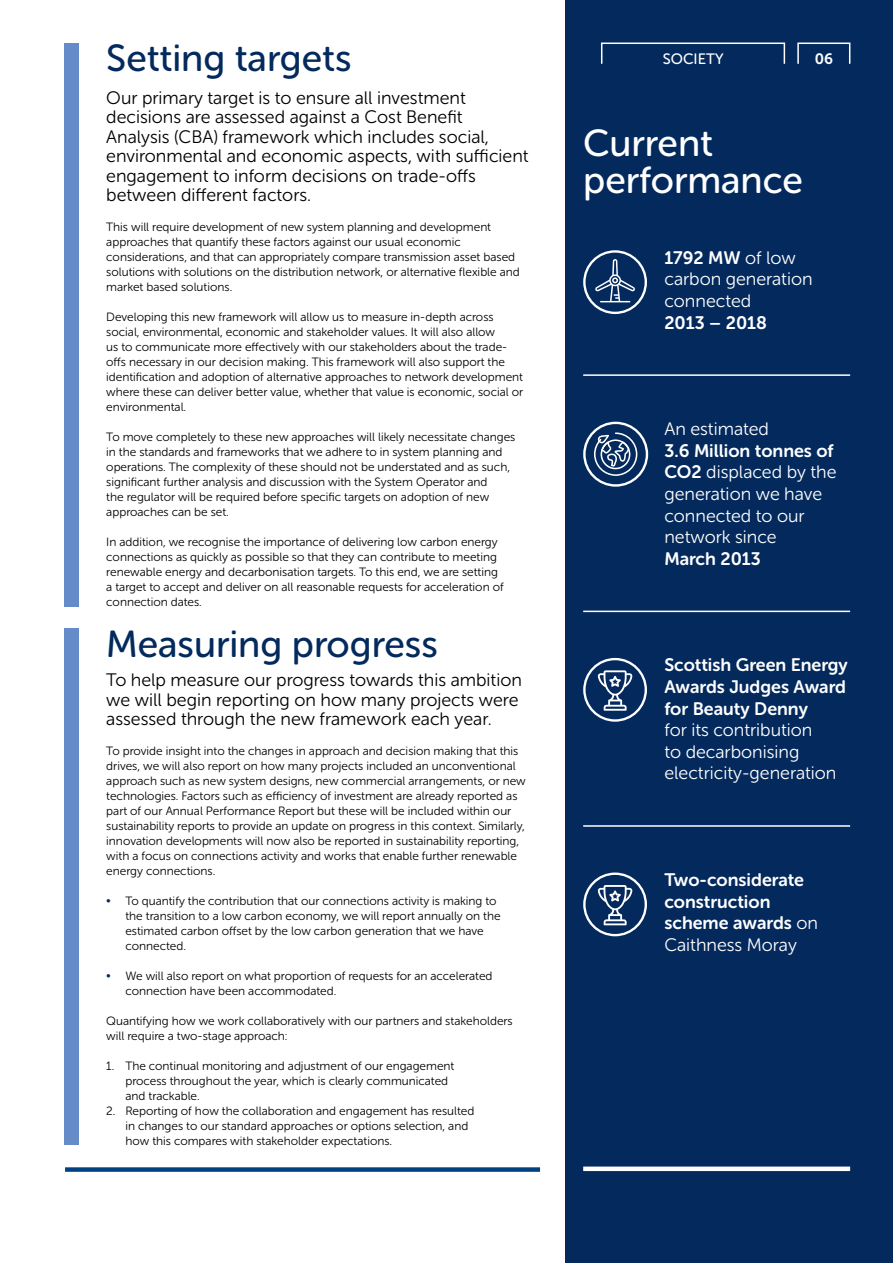
<style>
.page{position:relative;width:893px;height:1263px;background:#fff}
.page>*{position:absolute;margin:0;border:0;box-sizing:border-box;transform-origin:0 0}
.t1{font:37.5px "Museo Sans Rounded 500";color:#042a5d}
.t2{font:37.5px/37.5px "Museo Sans Rounded 500";color:#fff}
.t3{font:18px/19.5px "Museo Sans Rounded 300";color:#000}
.t4{font:18px/21.6px "Museo Sans Rounded 300";color:#fff}
.t5{font:18px/21.6px "Museo Sans Rounded 700";color:#fff;text-align:justify}
.t6{font:15px "Museo Sans Rounded 500";color:#fff}
.t7{font:15px "Museo Sans Rounded 700";color:#fff}
.t8{font:12px/15px "Museo Sans Rounded 300";color:#000}
.s1{color:#042a5d}
.s2{font-family:"Museo Sans Rounded 300"}
.s3{font-family:"Museo Sans Rounded 700"}
</style>
<div class="page">
<div style="left:566px;top:0;width:327px;height:1263px;background:#042a5d"></div>
<svg style="left:601px;top:42px;width:250px;height:22px"></svg>
<div style="left:64px;top:43px;width:15px;height:563px;background:#658bc8"></div>
<div style="left:64px;top:629px;width:15px;height:516px;background:#658bc8"></div>
<div style="left:583px;top:1166px;width:267px;height:5px;background:#fff"></div>
<hr style="left:583px;top:374px;width:267px;height:2px;background:#fff">
<svg style="left:583px;top:250px;width:64px;height:64px"></svg>
<div style="left:65px;top:1167px;width:475px;height:5px;background:#004182"></div>
<hr style="left:583px;top:611px;width:267px;height:1px;background:#fff">
<hr style="left:583px;top:825px;width:267px;height:2px;background:#fff">
<svg style="left:583px;top:658px;width:64px;height:64px"></svg>
<svg style="left:583px;top:872px;width:64px;height:64px"></svg>
<svg style="left:583px;top:422px;width:65px;height:65px"></svg>
<h1 class="t1" style="left:106px;top:37px;width:247px">Setting targets</h1>
<p class="t3" style="left:106px;top:88px;width:424px">Our primary target is to ensure all investment decisions are assessed against a Cost Benefit Analysis (CBA) framework which includes social, environmental and economic aspects, with sufficient engagement to inform decisions on trade-offs between different factors.</p>
<p class="t8" style="left:106px;top:220px;width:415px">This will require development of new system planning and development approaches that quantify these factors against our usual economic considerations, and that can appropriately compare transmission asset based solutions with solutions on the distribution network, or alternative flexible and market based solutions.</p>
<p class="t8" style="left:106px;top:310px;width:418px">Developing this new framework will allow us to measure in-depth across social, environmental, economic and stakeholder values. It will also allow<br>us to communicate more effectively with our stakeholders about the trade&shy;offs necessary in our decision making. This framework will also support the identification and adoption of alternative approaches to network development where these can deliver better value, whether that value is economic, social or environmental.</p>
<p class="t8" style="left:106px;top:430px;width:411px">To move completely to these new approaches will likely necessitate changes in the standards and frameworks that we adhere to in system planning and operations. The complexity of these should not be understated and as such, significant further analysis and discussion with the System Operator and<br>the regulator will be required before specific targets on adoption of new approaches can be set.</p>
<p class="t8" style="left:106px;top:535px;width:399px">In addition, we recognise the importance of delivering low carbon energy connections as quickly as possible so that they can contribute to meeting renewable energy and decarbonisation targets. To this end, we are setting a target to accept and deliver on all reasonable requests for acceleration of connection dates.</p>
<h1 class="t1" style="left:106px;top:623px;width:333px">Measuring progress</h1>
<h2 class="t3" style="left:106px;top:670px;width:417px">To help measure our progress towards this ambition we will begin reporting on how many projects were assessed through the new framework each year.</h2>
<p class="t8" style="left:106px;top:743px;width:421px">To provide insight into the changes in approach and decision making that this drives, we will also report on how many projects included an unconventional approach such as new system designs, new commercial arrangements, or new technologies. Factors such as efficiency of investment are already reported as part of our Annual Performance Report but these will be included within our sustainability reports to provide an update on progress in this context. Similarly, innovation developments will now also be reported in sustainability reporting, with a focus on connections activity and works that enable further renewable energy connections.</p>
<p class="t8" style="left:125px;top:893px;width:377px;text-indent:-19px"><span class="s1">•</span> To quantify the contribution that our connections activity is making to the transition to a low carbon economy, we will report annually on the estimated carbon offset by the low carbon generation that we have connected.</p>
<p class="t8" style="left:125px;top:968px;width:369px;text-indent:-19px"><span class="s1">•</span> We will also report on what proportion of requests for an accelerated connection have been accommodated.</p>
<p class="t8" style="left:106px;top:1013px;width:408px">Quantifying how we work collaboratively with our partners and stakeholders will require a two-stage approach:</p>
<p class="t8" style="left:125px;top:1058px;width:330px;text-indent:-19px">1. The continual monitoring and adjustment of our engagement process throughout the year, which is clearly communicated and trackable.</p>
<p class="t8" style="left:125px;top:1103px;width:350px;text-indent:-19px">2. Reporting of how the collaboration and engagement has resulted in changes to our standard approaches or options selection, and how this compares with stakeholder expectations.</p>
<p class="t6" style="left:663px;top:50px;width:62px">SOCIETY</p>
<p class="t7" style="left:815px;top:50px;width:20px">06</p>
<h1 class="t2" style="left:583px;top:124px;width:221px">Current performance</h1>
<h2 class="t5" style="left:664px;top:247px;width:133px">1792 MW <span class="s2">of low</span></h2>
<h2 class="t4" style="left:664px;top:269px;width:150px">carbon generation connected</h2>
<h2 class="t5" style="left:664px;top:312px;width:104px">2013 – 2018</h2>
<h2 class="t4" style="left:664px;top:418px;width:106px">An estimated</h2>
<h2 class="t5" style="left:664px;top:440px;width:171px">3.6 Million tonnes of</h2>
<h2 class="t4" style="left:664px;top:462px;width:174px"><span class="s3">CO2</span> displaced by the generation we have connected to our network since</h2>
<h2 class="t5" style="left:664px;top:548px;width:98px">March 2013</h2>
<h2 class="t5" style="left:664px;top:654px;width:185px">Scottish Green Energy Awards Judges Award for Beauty Denny</h2>
<h2 class="t4" style="left:664px;top:719px;width:174px">for its contribution<br>to decarbonising electricity-generation</h2>
<h2 class="t5" style="left:664px;top:869px;width:155px;text-align:left">Two-considerate construction scheme awards <span class="s2">on</span></h2>
<h2 class="t4" style="left:664px;top:934px;width:134px">Caithness Moray</h2>
</div>
